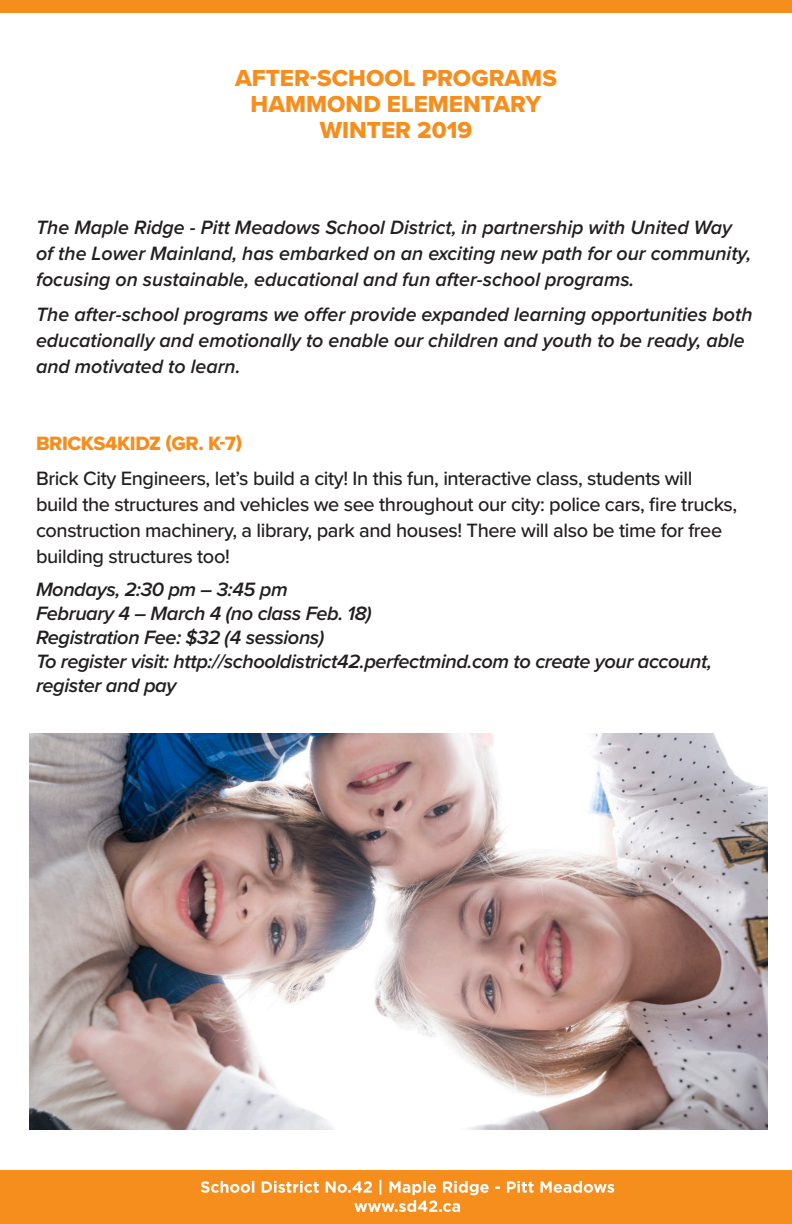
<style>
.page{position:relative;width:792px;height:1224px;background:#fff}
.page>*{position:absolute;margin:0;border:0;box-sizing:border-box;transform-origin:0 0}
.headline{font:24px "Proxima Nova Extrabld";color:#f68e1e}
.content_intro{font:italic 600 20px/26px "Proxima Nova";color:#231f20}
.content{font:500 20px/26px "Proxima Nova";letter-spacing:-.02em;color:#231f20}
.details{font:italic 600 20px/24px "Proxima Nova";letter-spacing:-.02em;color:#231f20}
.t1{font:20px "Proxima Nova Extrabld";letter-spacing:-.02em;color:#f68e1e}
</style>
<div class="page">
<div style="left:0;top:1171px;width:792px;height:53px;background:#f68e1e"></div>
<div style="left:0;top:0;width:792px;height:13px;background:#f68e1e"></div>
<svg style="left:201px;top:1180px;width:413px;height:32px"></svg>
<img style="left:29px;top:734px;width:739px;height:395px">
<p class="headline" style="left:235px;top:64px;width:323px">AFTER-SCHOOL PROGRAMS</p>
<p class="headline" style="left:251px;top:90px;width:292px">HAMMOND ELEMENTARY</p>
<p class="headline" style="left:320px;top:116px;width:154px">WINTER 2019</p>
<p class="content_intro" style="left:36px;top:215px;width:717px">The Maple Ridge - Pitt Meadows School District, in partnership with United Way of the Lower Mainland, has embarked on an exciting new path for our community, focusing on sustainable, educational and fun after-school programs.</p>
<p class="content_intro" style="left:36px;top:302px;width:718px">The after-school programs we offer provide expanded learning opportunities both educationally and emotionally to enable our children and youth to be ready, able and motivated to learn.</p>
<p class="t1" style="left:36px;top:431px;width:208px">BRICKS4KIDZ (GR. K-7)</p>
<p class="content" style="left:36px;top:465px;width:703px">Brick City Engineers, let’s build a city! In this fun, interactive class, students will build the structures and vehicles we see throughout our city: police cars, fire trucks, construction machinery, a library, park and houses! There will also be time for free building structures too!</p>
<p class="details" style="left:36px;top:577px;width:253px">Mondays, 2:30 pm – 3:45 pm</p>
<p class="details" style="left:36px;top:601px;width:337px">February 4 – March 4 (no class Feb. 18)</p>
<p class="details" style="left:36px;top:625px;width:290px">Registration Fee: $32 (4 sessions)</p>
<p class="details" style="left:36px;top:649px;width:677px">To register visit: http://schooldistrict42.perfectmind.com to create your account, register and pay</p>
</div>
